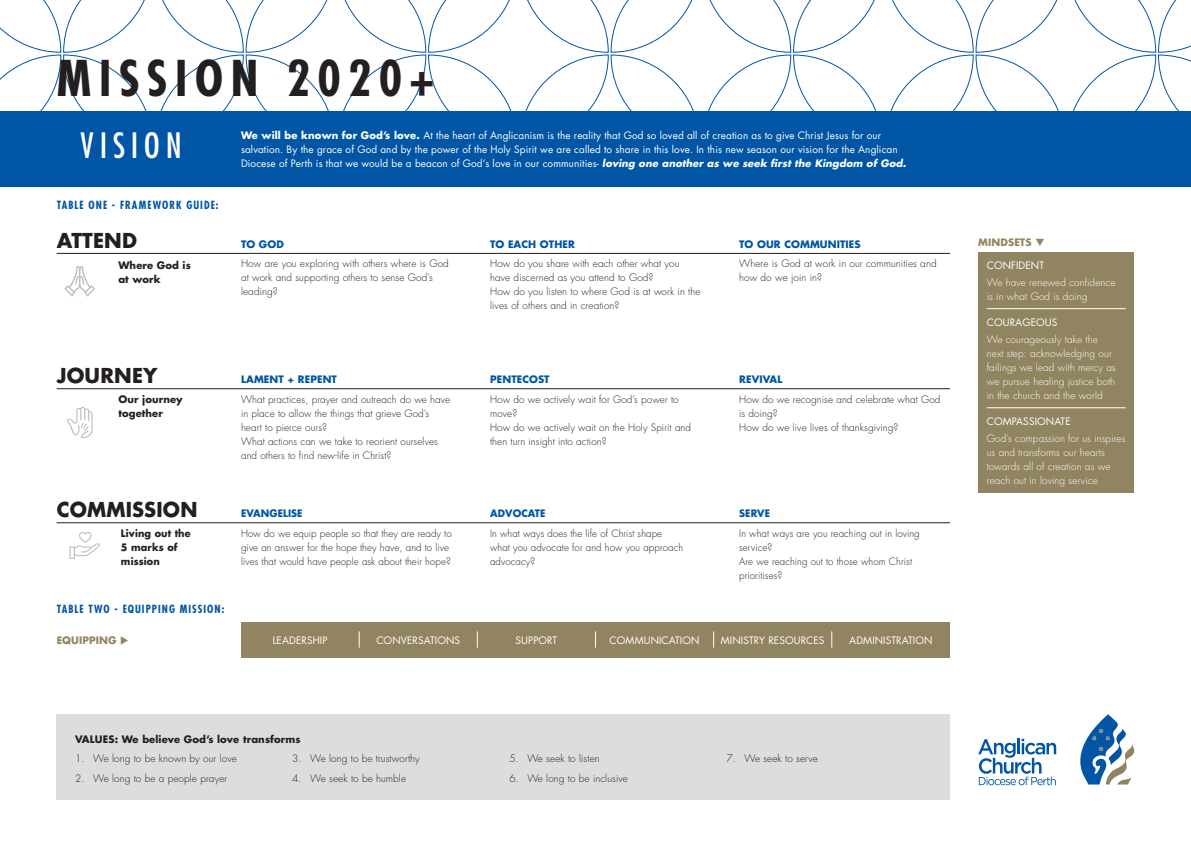
<style>
.page{position:relative;width:1191px;height:842px;background:#fff}
.page>*{position:absolute;margin:0;border:0;box-sizing:border-box;transform-origin:0 0}
.t1{font:700 condensed 48px "Futura Std";letter-spacing:.15em;color:#231f20}
.t2{font:condensed 34px "Futura Std";letter-spacing:.165em;color:#fff}
.BODY{font:700 20px "Futura Std";letter-spacing:.01em;color:#231f20}
.t3{font:700 condensed 11px "Futura Std";letter-spacing:.1em;color:#0155a5}
.BODY-2{font:300 10px/14px "Futura Std";letter-spacing:.01em;color:#231f20}
.BODY-3{font:10px/14px "Futura Std";letter-spacing:.01em;color:#fff}
.BODY-4{font:300 10px/14px "Futura Std";letter-spacing:.01em;color:#fff}
.BODY-5{font:700 10px/14px "Futura Std";letter-spacing:.01em;color:#231f20}
.BODY-6{font:700 10px "Futura Std";letter-spacing:.01em;color:#0155a5}
.BODY-7{font:700 10px "Futura Std";letter-spacing:.01em;color:#918561}
.s1{font-weight:700}
.s2{font-weight:700;font-style:italic}
</style>
<div class="page">
<svg style="left:0;top:0;width:1191px;height:111px"></svg>
<div style="left:57px;top:714px;width:893px;height:85px;background:#dcdddf"></div>
<div style="left:0;top:111px;width:245px;height:75px;background:#0155a5"></div>
<div style="left:581px;top:111px;width:610px;height:75px;background:#0155a5"></div>
<div style="left:241px;top:111px;width:685px;height:75px;background:#0155a5"></div>
<svg style="left:978px;top:739px;width:78px;height:46px"></svg>
<svg style="left:1080px;top:714px;width:54px;height:70px"></svg>
<hr style="left:57px;top:389px;width:893px;height:1px;background:#231f20">
<svg style="left:67px;top:407px;width:26px;height:31px"></svg>
<hr style="left:57px;top:523px;width:893px;height:1px;background:#231f20">
<svg style="left:69px;top:532px;width:31px;height:27px"></svg>
<hr style="left:57px;top:253px;width:893px;height:1px;background:#231f20">
<svg style="left:64px;top:266px;width:31px;height:30px"></svg>
<div style="left:978px;top:252px;width:156px;height:56px;background:#918561"></div>
<div style="left:978px;top:309px;width:156px;height:98px;background:#918561"></div>
<div style="left:978px;top:408px;width:156px;height:84px;background:#918561"></div>
<div style="left:241px;top:622px;width:709px;height:35px;background:#918561"></div>
<svg style="left:359px;top:631px;width:1px;height:17px"></svg>
<svg style="left:477px;top:631px;width:1px;height:17px"></svg>
<svg style="left:595px;top:631px;width:1px;height:17px"></svg>
<svg style="left:713px;top:631px;width:1px;height:17px"></svg>
<svg style="left:831px;top:631px;width:1px;height:17px"></svg>
<p class="t1" style="left:57px;top:49px;width:378px">MISSION 2020+</p>
<p class="t2" style="left:81px;top:125px;width:103px">VISION</p>
<p class="BODY-3" style="left:241px;top:128px;width:666px"><span class="s1">We will be known for God’s love.</span> At the heart of Anglicanism is the reality that God so loved all of creation as to give Christ Jesus for our salvation. By the grace of God and by the power of the Holy Spirit we are called to share in this love. In this new season our vision for the Anglican<br>Diocese of Perth is that we would be a beacon of God’s love in our communities- <span class="s2">loving one another as we seek first the Kingdom of God.</span></p>
<p class="t3" style="left:57px;top:199px;width:163px">TABLE ONE - FRAMEWORK GUIDE:</p>
<p class="BODY" style="left:57px;top:227px;width:82px">ATTEND</p>
<p class="BODY-5" style="left:118px;top:258px;width:74px">Where God is at work</p>
<p class="BODY-6" style="left:241px;top:237px;width:44px">TO GOD</p>
<p class="BODY-6" style="left:490px;top:237px;width:86px">TO EACH OTHER</p>
<p class="BODY-6" style="left:739px;top:237px;width:123px">TO OUR COMMUNITIES</p>
<p class="BODY-2" style="left:241px;top:257px;width:209px">How are you exploring with others where is God at work and supporting others to sense God’s leading?</p>
<p class="BODY-2" style="left:490px;top:257px;width:191px">How do you share with each other what you have discerned as you attend to God?</p>
<p class="BODY-2" style="left:490px;top:285px;width:212px">How do you listen to where God is at work in the lives of others and in creation?</p>
<p class="BODY-2" style="left:739px;top:257px;width:199px">Where is God at work in our communities and how do we join in?</p>
<p class="BODY" style="left:57px;top:362px;width:102px">JOURNEY</p>
<p class="BODY-5" style="left:118px;top:392px;width:66px">Our journey together</p>
<p class="BODY-6" style="left:241px;top:372px;width:97px">LAMENT + REPENT</p>
<p class="BODY-6" style="left:490px;top:372px;width:61px">PENTECOST</p>
<p class="BODY-6" style="left:739px;top:372px;width:45px">REVIVAL</p>
<p class="BODY-2" style="left:241px;top:392px;width:211px">What practices, prayer and outreach do we have in place to allow the things that grieve God’s heart to pierce ours?</p>
<p class="BODY-2" style="left:241px;top:434px;width:198px">What actions can we take to reorient ourselves and others to find new-life in Christ?</p>
<p class="BODY-2" style="left:490px;top:392px;width:190px">How do we actively wait for God’s power to move?</p>
<p class="BODY-2" style="left:490px;top:420px;width:202px">How do we actively wait on the Holy Spirit and then turn insight into action?</p>
<p class="BODY-2" style="left:739px;top:392px;width:203px">How do we recognise and celebrate what God is doing?</p>
<p class="BODY-2" style="left:739px;top:420px;width:161px">How do we live lives of thanksgiving?</p>
<p class="BODY" style="left:57px;top:496px;width:142px">COMMISSION</p>
<p class="BODY-6" style="left:241px;top:507px;width:63px">EVANGELISE</p>
<p class="BODY-6" style="left:490px;top:507px;width:57px">ADVOCATE</p>
<p class="BODY-6" style="left:739px;top:507px;width:32px">SERVE</p>
<p class="BODY-5" style="left:121px;top:526px;width:71px">Living out the<br>5 marks of mission</p>
<p class="BODY-2" style="left:241px;top:526px;width:212px">How do we equip people so that they are ready to give an answer for the hope they have, and to live lives that would have people ask about their hope?</p>
<p class="BODY-2" style="left:490px;top:526px;width:195px">In what ways does the life of Christ shape what you advocate for and how you approach advocacy?</p>
<p class="BODY-2" style="left:739px;top:526px;width:182px">In what ways are you reaching out in loving service?</p>
<p class="BODY-2" style="left:739px;top:554px;width:174px">Are we reaching out to those whom Christ prioritises?</p>
<p class="t3" style="left:57px;top:602px;width:169px">TABLE TWO - EQUIPPING MISSION:</p>
<p class="BODY-7" style="left:57px;top:634px;width:74px">EQUIPPING ◆</p>
<p class="BODY-3" style="left:273px;top:633px;width:56px">LEADERSHIP</p>
<p class="BODY-3" style="left:376px;top:633px;width:85px">CONVERSATIONS</p>
<p class="BODY-3" style="left:515px;top:633px;width:43px">SUPPORT</p>
<p class="BODY-3" style="left:609px;top:633px;width:91px">COMMUNICATION</p>
<p class="BODY-3" style="left:721px;top:633px;width:105px">MINISTRY RESOURCES</p>
<p class="BODY-3" style="left:849px;top:633px;width:85px">ADMINISTRATION</p>
<p class="BODY-5" style="left:75px;top:732px;width:227px">VALUES: We believe God’s love transforms</p>
<p class="BODY-2" style="left:75px;top:752px;width:163px">1. We long to be known by our love</p>
<p class="BODY-2" style="left:75px;top:772px;width:154px">2. We long to be a people prayer</p>
<p class="BODY-2" style="left:292px;top:752px;width:129px">3. We long to be trustworthy</p>
<p class="BODY-2" style="left:292px;top:772px;width:115px">4. We seek to be humble</p>
<p class="BODY-2" style="left:509px;top:752px;width:92px">5. We seek to listen</p>
<p class="BODY-2" style="left:509px;top:772px;width:120px">6. We long to be inclusive</p>
<p class="BODY-2" style="left:726px;top:752px;width:93px">7. We seek to serve</p>
<p class="BODY-7" style="left:978px;top:236px;width:68px">MINDSETS ❑</p>
<p class="BODY-3" style="left:986px;top:258px;width:59px">CONFIDENT</p>
<p class="BODY-4" style="left:986px;top:275px;width:130px">We have renewed confidence is in what God is doing</p>
<p class="BODY-3" style="left:986px;top:315px;width:72px">COURAGEOUS</p>
<p class="BODY-4" style="left:986px;top:332px;width:131px">We courageously take the next step: acknowledging our failings we lead with mercy as we pursue healing justice both in the church and the world</p>
<p class="BODY-3" style="left:986px;top:414px;width:85px">COMPASSIONATE</p>
<p class="BODY-4" style="left:986px;top:431px;width:140px">God’s compassion for us inspires us and transforms our hearts towards all of creation as we reach out in loving service</p>
</div>
